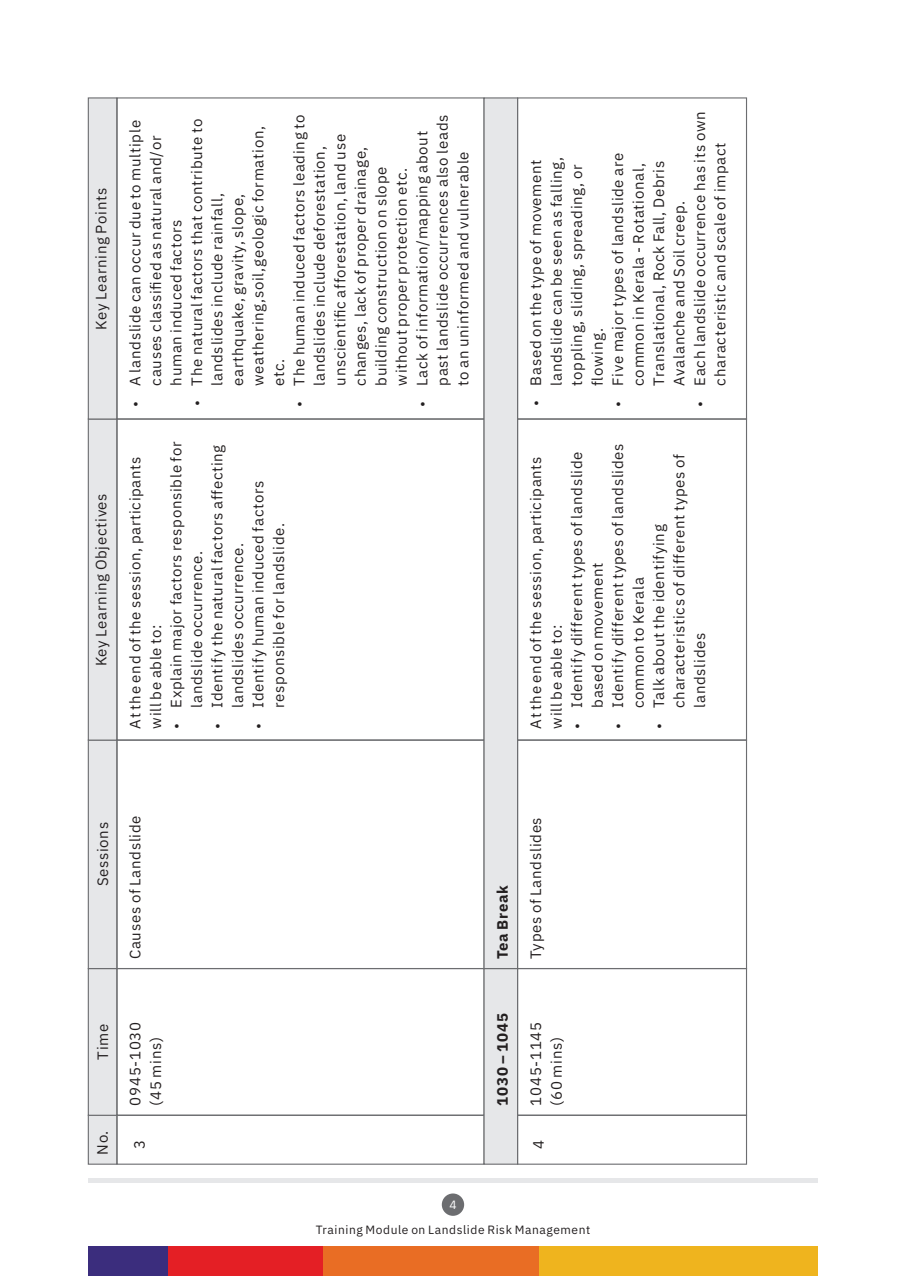
<style>
.page{position:relative;width:906px;height:1276px;background:#fff}
.page>*{position:absolute;margin:0;border:0;box-sizing:border-box;transform-origin:0 0}
.t1{font:15px/20.4px "IBM Plex Sans";letter-spacing:.045em;color:#231f20}
.t2{font:700 15px "IBM Plex Sans";letter-spacing:.045em;color:#231f20}
.t3{font:12px "IBM Plex Sans";letter-spacing:.045em;color:#231f20}
.t4{font:12px "IBM Plex Sans";color:#fff}
</style>
<div class="page">
<div style="left:539px;top:1246px;width:278px;height:30px;background:#efb41e"></div>
<div style="left:322px;top:1246px;width:217px;height:30px;background:#e96d24"></div>
<div style="left:168px;top:1246px;width:154px;height:30px;background:#e41f25"></div>
<div style="left:88px;top:1246px;width:80px;height:30px;background:#3b2d7d"></div>
<div style="left:442px;top:1193px;width:22px;height:22px;background:#6c6d70;border-radius:50%"></div>
<div style="left:88px;top:1178px;width:729px;height:5px;background:#e6e7e9"></div>
<svg style="left:87px;top:97px;width:31px;height:1068px;background:#dfe0e2"></svg>
<div style="left:116px;top:1114px;width:368px;height:50px;border:1px solid #6c6d70"></div>
<div style="left:116px;top:968px;width:368px;height:147px;border:1px solid #6c6d70"></div>
<div style="left:116px;top:739px;width:368px;height:230px;border:1px solid #6c6d70"></div>
<div style="left:116px;top:97px;width:368px;height:322px;border:1px solid #6c6d70"></div>
<div style="left:517px;top:1114px;width:230px;height:50px;border:1px solid #6c6d70"></div>
<div style="left:517px;top:968px;width:230px;height:147px;border:1px solid #6c6d70"></div>
<div style="left:517px;top:739px;width:230px;height:230px;border:1px solid #6c6d70"></div>
<div style="left:517px;top:97px;width:230px;height:322px;border:1px solid #6c6d70"></div>
<svg style="left:483px;top:97px;width:36px;height:1068px;background:#d0d1d3"></svg>
<p class="t1" style="left:92px;top:329px;width:143px;rotate:-90deg">Key Learning Points</p>
<p class="t1" style="left:126px;top:386px;width:267px;rotate:-90deg">A landslide can occur due to multiple causes classified as natural and/or human induced factors</p>
<p class="t1" style="left:290px;top:386px;width:273px;rotate:-90deg">The human induced factors leading to landslides include deforestation, unscientific afforestation, land use changes, lack of proper drainage, building construction on slope without proper protection etc.<br>Lack of information/mapping about past landslide occurrences also leads to an uninformed and vulnerable</p>
<p class="t1" style="left:188px;top:386px;width:269px;rotate:-90deg">The natural factors that contribute to landslides include rainfall, earthquake, gravity, slope, weathering,soil,geologic formation, etc.</p>
<p class="t1" style="left:92px;top:666px;width:175px;rotate:-90deg">Key Learning Objectives</p>
<p class="t1" style="left:126px;top:728px;width:274px;rotate:-90deg">At the end of the session, participants will be able to:</p>
<p class="t1" style="left:167px;top:708px;width:268px;rotate:-90deg">Explain major factors responsible for landslide occurrence.<br>Identify the natural factors affecting landslides occurrence.</p>
<p class="t1" style="left:249px;top:708px;width:229px;rotate:-90deg">Identify human induced factors responsible for landslide.</p>
<p class="t1" style="left:527px;top:386px;width:276px;rotate:-90deg">Based on the type of movement landslide can be seen as falling, toppling, sliding, spreading, or flowing.<br>Five major types of landslide are common in Kerala - Rotational,<br>Translational, Rock Fall, Debris<br>Avalanche and Soil creep.<br>Each landslide occurrence has its own characteristic and scale of impact</p>
<p class="t1" style="left:609px;top:708px;width:266px;rotate:-90deg">Identify different types of landslides common to Kerala</p>
<p class="t1" style="left:527px;top:728px;width:274px;rotate:-90deg">At the end of the session, participants will be able to:</p>
<p class="t1" style="left:568px;top:708px;width:258px;rotate:-90deg">Identify different types of landslide based on movement</p>
<p class="t1" style="left:650px;top:708px;width:255px;rotate:-90deg">Talk about the identifying characteristics of different types of landslides</p>
<p class="t1" style="left:94px;top:886px;width:66px;rotate:-90deg">Sessions</p>
<p class="t1" style="left:126px;top:959px;width:145px;rotate:-90deg">Causes of Landslide</p>
<p class="t2" style="left:496px;top:959px;width:76px;rotate:-90deg">Tea Break</p>
<p class="t1" style="left:527px;top:959px;width:143px;rotate:-90deg">Types of Landslides</p>
<p class="t1" style="left:94px;top:1059px;width:37px;rotate:-90deg">Time</p>
<p class="t1" style="left:93px;top:1154px;width:26px;rotate:-90deg">No.</p>
<p class="t1" style="left:126px;top:1105px;width:85px;rotate:-90deg">0945-1030 (45 mins)</p>
<p class="t2" style="left:496px;top:1105px;width:94px;rotate:-90deg">1030 – 1045</p>
<p class="t1" style="left:527px;top:1105px;width:85px;rotate:-90deg">1045-1145 (60 mins)</p>
<p class="t1" style="left:130px;top:1148px;width:10px;rotate:-90deg">3</p>
<p class="t1" style="left:529px;top:1148px;width:10px;rotate:-90deg">4</p>
<p class="t4" style="left:449px;top:1199px;width:9px">4</p>
<p class="t3" style="left:316px;top:1224px;width:276px">Training Module on Landslide Risk Management</p>
</div>
